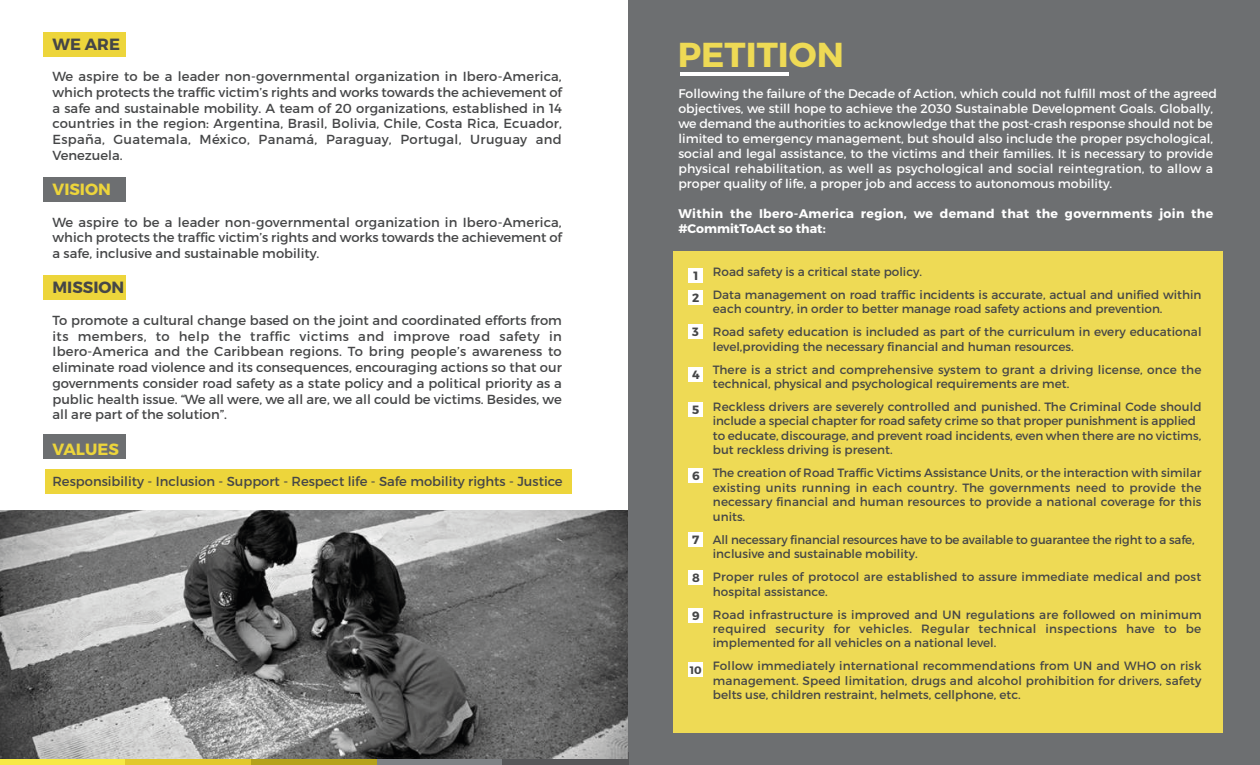
<style>
.page{position:relative;width:1260px;height:765px;background:#fff}
.page>*{position:absolute;margin:0;border:0;box-sizing:border-box;transform-origin:0 0}
.t1{font:700 34.62px "Montserrat";color:#eeda55}
.t2{font:700 16.25px "Montserrat";color:#454647}
.t3{font:700 16.25px "Montserrat";color:#edd53b}
.t4{font:13.12px/15.8px "Montserrat";color:#454647;text-align:justify}
.t5{font:12.5px/15px "Montserrat";color:#fff}
.t6{font:700 12.5px/15px "Montserrat";letter-spacing:.02em;color:#fff}
.t7{font:12px/14.4px "Montserrat";color:#454647}
.t8{font:700 12px/21.6px "Montserrat";color:#454647}
.t9{font:700 10.75px "Montserrat";color:#454647}
</style>
<div class="page">
<div style="left:628px;top:0;width:632px;height:765px;background:#6d6f71"></div>
<div style="left:0;top:752px;width:125px;height:13px;background:#f7e944"></div>
<div style="left:125px;top:752px;width:127px;height:13px;background:#e2c82c"></div>
<div style="left:252px;top:752px;width:126px;height:13px;background:#b5a21b"></div>
<div style="left:378px;top:752px;width:126px;height:13px;background:#7f8285"></div>
<div style="left:503px;top:752px;width:126px;height:13px;background:#575759"></div>
<div style="left:44px;top:275px;width:82px;height:25px;background:#edd53b"></div>
<div style="left:44px;top:178px;width:82px;height:24px;background:#6d6f71"></div>
<div style="left:44px;top:434px;width:82px;height:25px;background:#6d6f71"></div>
<div style="left:45px;top:469px;width:526px;height:25px;background:#edd53b"></div>
<div style="left:44px;top:32px;width:82px;height:26px;background:#edd53b"></div>
<hr style="left:680px;top:72px;width:109px;height:3px;background:#fff">
<div style="left:673px;top:251px;width:549px;height:481px;background:#eeda55"></div>
<div style="left:688px;top:268px;width:14px;height:15px;background:#fff"></div>
<div style="left:688px;top:290px;width:14px;height:15px;background:#fff"></div>
<div style="left:688px;top:324px;width:14px;height:15px;background:#fff"></div>
<div style="left:688px;top:367px;width:14px;height:15px;background:#fff"></div>
<div style="left:688px;top:402px;width:14px;height:15px;background:#fff"></div>
<div style="left:688px;top:468px;width:14px;height:15px;background:#fff"></div>
<div style="left:688px;top:532px;width:14px;height:15px;background:#fff"></div>
<div style="left:688px;top:570px;width:14px;height:15px;background:#fff"></div>
<div style="left:688px;top:608px;width:14px;height:15px;background:#fff"></div>
<div style="left:688px;top:662px;width:14px;height:15px;background:#fff"></div>
<img style="left:0;top:510px;width:628px;height:249px">
<h2 class="t2" style="left:52px;top:34px;width:69px">WE ARE</h2>
<p class="t4" style="left:52px;top:68px;width:511px">We aspire to be a leader non-governmental organization in Ibero-America, which protects the traffic victim’s rights and works towards the achievement of a safe and sustainable mobility. A team of 20 organizations, established in 14 countries in the region: Argentina, Brasil, Bolivia, Chile, Costa Rica, Ecuador, España, Guatemala, México, Panamá, Paraguay, Portugal, Uruguay and Venezuela.</p>
<h2 class="t3" style="left:52px;top:179px;width:60px">VISION</h2>
<p class="t4" style="left:52px;top:214px;width:511px">We aspire to be a leader non-governmental organization in Ibero-America, which protects the traffic victim’s rights and works towards the achievement of a safe, inclusive and sustainable mobility.</p>
<h2 class="t2" style="left:52px;top:277px;width:73px">MISSION</h2>
<p class="t4" style="left:52px;top:312px;width:511px">To promote a cultural change based on the joint and coordinated efforts from its members, to help the traffic victims and improve road safety in Ibero-America and the Caribbean regions. To bring people’s awareness to eliminate road violence and its consequences, encouraging actions so that our governments consider road safety as a state policy and a political priority as a public health issue. “We all were, we all are, we all could be victims. Besides, we all are part of the solution”.</p>
<h2 class="t3" style="left:52px;top:439px;width:68px">VALUES</h2>
<p class="t4" style="left:52px;top:473px;width:512px">Responsibility - Inclusion - Support - Respect life - Safe mobility rights - Justice</p>
<h1 class="t1" style="left:678px;top:33px;width:168px">PETITION</h1>
<p class="t5" style="left:678px;top:86px;width:540px">Following the failure of the Decade of Action, which could not fulfill most of the agreed objectives, we still hope to achieve the 2030 Sustainable Development Goals. Globally, we demand the authorities to acknowledge that the post-crash response should not be limited to emergency management, but should also include the proper psychological, social and legal assistance, to the victims and their families. It is necessary to provide physical rehabilitation, as well as psychological and social reintegration, to allow a proper quality of life, a proper job and access to autonomous mobility.</p>
<p class="t6" style="left:678px;top:206px;width:536px">Within the Ibero-America region, we demand that the governments join the #CommitToAct so that:</p>
<p class="t8" style="left:692px;top:265px;width:9px">1<br>2</p>
<p class="t8" style="left:692px;top:321px;width:8px">3</p>
<p class="t8" style="left:692px;top:364px;width:9px">4</p>
<p class="t8" style="left:692px;top:399px;width:9px">5</p>
<p class="t7" style="left:713px;top:260px;width:490px;line-height:23px">Road safety is a critical state policy.<br>Data management on road traffic incidents is accurate, actual and unified within</p>
<p class="t7" style="left:713px;top:297px;width:490px;line-height:23px">each country, in order to better manage road safety actions and prevention.<br>Road safety education is included as part of the curriculum in every educational</p>
<p class="t7" style="left:713px;top:335px;width:490px;line-height:23px">level,providing the necessary financial and human resources.<br>There is a strict and comprehensive system to grant a driving license, once the</p>
<p class="t7" style="left:713px;top:372px;width:490px;line-height:23px">technical, physical and psychological requirements are met.<br>Reckless drivers are severely controlled and punished. The Criminal Code should</p>
<p class="t7" style="left:713px;top:414px;width:490px">include a special chapter for road safety crime so that proper punishment is applied to educate, discourage, and prevent road incidents, even when there are no victims, but reckless driving is present.</p>
<p class="t7" style="left:713px;top:466px;width:490px;text-align:justify">The creation of Road Traffic Victims Assistance Units, or the interaction with similar existing units running in each country. The governments need to provide the necessary financial and human resources to provide a national coverage for this units.</p>
<p class="t7" style="left:713px;top:532px;width:483px">All necessary financial resources have to be available to guarantee the right to a safe, inclusive and sustainable mobility.</p>
<p class="t7" style="left:713px;top:570px;width:490px">Proper rules of protocol are established to assure immediate medical and post hospital assistance.</p>
<p class="t7" style="left:713px;top:607px;width:490px;text-align:justify">Road infrastructure is improved and UN regulations are followed on minimum required security for vehicles. Regular technical inspections have to be implemented for all vehicles on a national level.</p>
<p class="t7" style="left:713px;top:659px;width:490px;text-align:justify">Follow immediately international recommendations from UN and WHO on risk management. Speed limitation, drugs and alcohol prohibition for drivers, safety belts use, children restraint, helmets, cellphone, etc.</p>
<p class="t8" style="left:692px;top:465px;width:9px">6</p>
<p class="t8" style="left:692px;top:529px;width:9px">7</p>
<p class="t8" style="left:692px;top:567px;width:9px">8</p>
<p class="t8" style="left:692px;top:605px;width:9px">9</p>
<p class="t9" style="left:690px;top:664px;width:14px">10</p>
</div>
